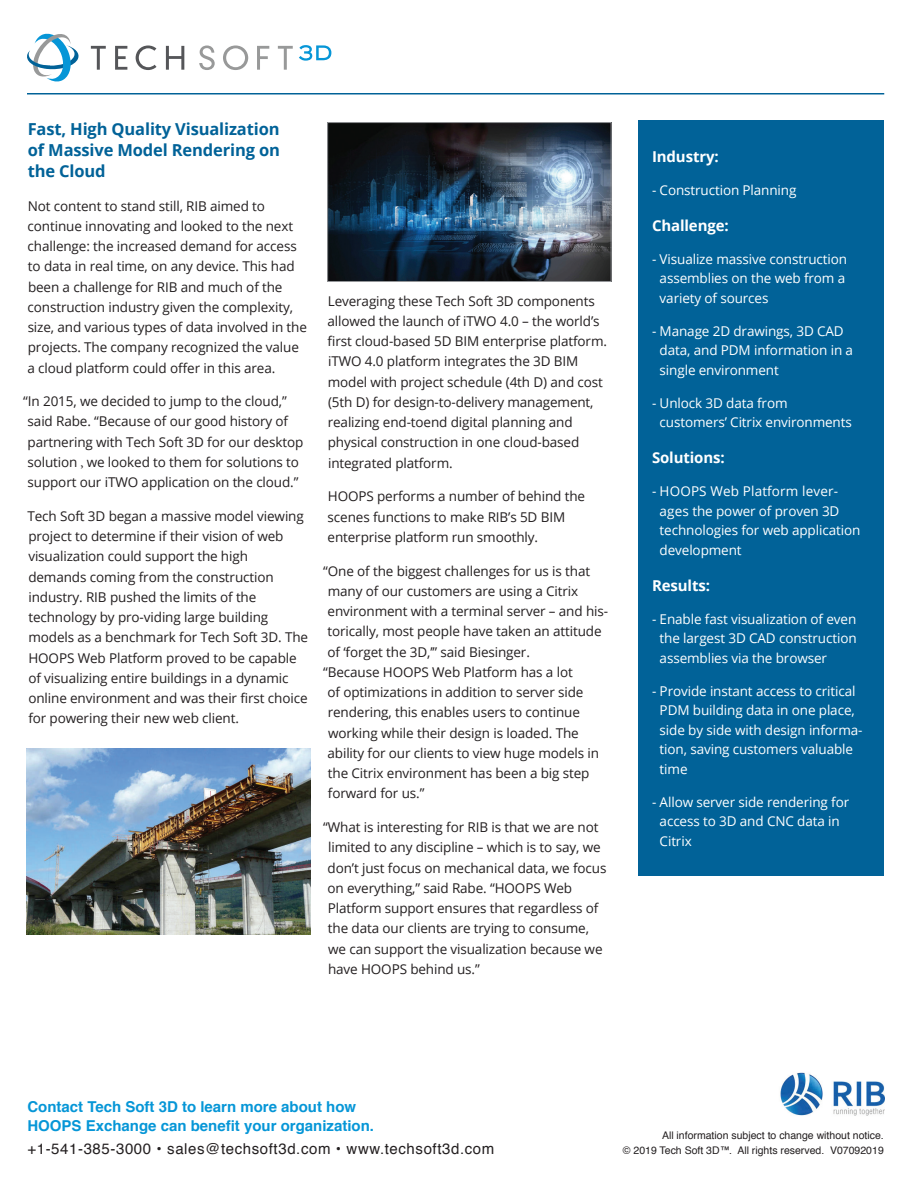
<style>
.page{position:relative;width:918px;height:1188px;background:#fff}
.page>*{position:absolute;margin:0;border:0;box-sizing:border-box;transform-origin:0 0}
.t1{font:700 16.5px/21px "Open Sans";letter-spacing:-.01em;color:#016298;text-align:justify}
.t2{font:700 15px/19.5px "Helvetica";color:#0696d7}
.t3{font:15px "Helvetica";letter-spacing:.04em;color:#231f20}
.t4{font:700 15px "Open Sans";letter-spacing:-.01em;color:#fff}
.t5{font:13.5px/20.2px "Open Sans";letter-spacing:-.01em;color:#231f20}
.t6{font:13.5px/19.5px "Open Sans";letter-spacing:-.01em;color:#fff}
.t7{font:10.5px/15px "Helvetica";color:#231f20;text-align:right}
.s1{font-family:"Minion Pro"}
</style>
<div class="page">
<div style="left:639px;top:120px;width:245px;height:756px;background:#016298"></div>
<img style="left:329px;top:124px;width:281px;height:156px">
<div style="left:327px;top:122px;width:285px;height:160px;border:1px solid #939598"></div>
<img style="left:27px;top:748px;width:283px;height:186px">
<hr style="left:27px;top:93px;width:857px;height:1px;background:#016298">
<svg style="left:299px;top:45px;width:32px;height:16px"></svg>
<svg style="left:91px;top:46px;width:15px;height:24px"></svg>
<svg style="left:115px;top:46px;width:12px;height:24px"></svg>
<svg style="left:136px;top:45px;width:21px;height:25px"></svg>
<svg style="left:166px;top:46px;width:18px;height:24px"></svg>
<svg style="left:199px;top:45px;width:16px;height:25px"></svg>
<svg style="left:223px;top:45px;width:25px;height:25px"></svg>
<svg style="left:257px;top:46px;width:12px;height:24px"></svg>
<svg style="left:278px;top:46px;width:15px;height:24px"></svg>
<svg style="left:27px;top:33px;width:52px;height:49px"></svg>
<img style="left:780px;top:1072px;width:104px;height:44px">
<p class="t1" style="left:28px;top:118px;width:254px">Fast, High Quality Visualization of Massive Model Rendering on the Cloud</p>
<p class="t5" style="left:28px;top:195px;width:281px">Not content to stand still, RIB aimed to continue innovating and looked to the next challenge: the increased demand for access to data in real time, on any device. This had been a challenge for RIB and much of the construction industry given the complexity, size, and various types of data involved in the projects. The company recognized the value a cloud platform could offer in this area.</p>
<p class="t5" style="left:28px;top:391px;width:277px;text-indent:-4px">“In 2015, we decided to jump to the cloud,” said Rabe. “Because of our good history of partnering with Tech Soft 3D for our desktop solution <span class="s1">,</span> we looked to them for solutions to support our iTWO application on the cloud.”</p>
<p class="t5" style="left:28px;top:506px;width:282px">Tech Soft 3D began a massive model viewing project to determine if their vision of web visualization could support the high demands coming from the construction industry. RIB pushed the limits of the technology by pro-viding large building models as a benchmark for Tech Soft 3D. The HOOPS Web Platform proved to be capable of visualizing entire buildings in a dynamic online environment and was their first choice for powering their new web client.</p>
<p class="t5" style="left:328px;top:290px;width:281px">Leveraging these Tech Soft 3D components allowed the launch of iTWO 4.0 – the world’s first cloud-based 5D BIM enterprise platform. iTWO 4.0 platform integrates the 3D BIM model with project schedule (4th D) and cost (5th D) for design-to-delivery management, realizing end-toend digital planning and physical construction in one cloud-based integrated platform.</p>
<p class="t5" style="left:328px;top:486px;width:259px">HOOPS performs a number of behind the scenes functions to make RIB’s 5D BIM enterprise platform run smoothly.</p>
<p class="t5" style="left:323px;top:560px;width:268px">“One of the biggest challenges for us is that</p>
<p class="t5" style="left:328px;top:581px;width:252px">many of our customers are using a Citrix</p>
<p class="t5" style="left:328px;top:601px;width:282px">environment with a terminal server – and his-</p>
<p class="t5" style="left:328px;top:621px;width:276px">torically, most people have taken an attitude</p>
<p class="t5" style="left:328px;top:641px;width:204px">of ‘forget the 3D,’” said Biesinger.</p>
<p class="t5" style="left:323px;top:662px;width:251px">“Because HOOPS Web Platform has a lot</p>
<p class="t5" style="left:328px;top:682px;width:257px">of optimizations in addition to server side</p>
<p class="t5" style="left:328px;top:702px;width:254px">rendering, this enables users to continue</p>
<p class="t5" style="left:328px;top:722px;width:252px">working while their design is loaded. The</p>
<p class="t5" style="left:328px;top:743px;width:273px">ability for our clients to view huge models in</p>
<p class="t5" style="left:328px;top:763px;width:263px">the Citrix environment has been a big step</p>
<p class="t5" style="left:328px;top:783px;width:98px">forward for us.”</p>
<p class="t5" style="left:328px;top:817px;width:280px;text-indent:-4px">“What is interesting for RIB is that we are not limited to any discipline – which is to say, we don’t just focus on mechanical data, we focus on everything,” said Rabe. “HOOPS Web Platform support ensures that regardless of the data our clients are trying to consume, we can support the visualization because we have HOOPS behind us.”</p>
<p class="t4" style="left:652px;top:146px;width:68px">Industry:</p>
<p class="t6" style="left:652px;top:180px;width:146px">- Construction Planning</p>
<p class="t4" style="left:652px;top:215px;width:78px">Challenge:</p>
<p class="t6" style="left:660px;top:249px;width:189px;text-indent:-8px">- Visualize massive construction assemblies on the web from a variety of sources</p>
<p class="t6" style="left:660px;top:321px;width:195px;text-indent:-8px">- Manage 2D drawings, 3D CAD data, and PDM information in a single environment</p>
<p class="t6" style="left:660px;top:393px;width:194px;text-indent:-8px">- Unlock 3D data from customers’ Citrix environments</p>
<p class="t4" style="left:652px;top:447px;width:74px">Solutions:</p>
<p class="t6" style="left:660px;top:481px;width:202px;text-indent:-8px">- HOOPS Web Platform lever&shy;ages the power of proven 3D technologies for web application development</p>
<p class="t4" style="left:652px;top:575px;width:59px">Results:</p>
<p class="t6" style="left:660px;top:609px;width:199px;text-align:justify;text-indent:-8px">- Enable fast visualization of even the largest 3D CAD construction assemblies via the browser</p>
<p class="t6" style="left:660px;top:681px;width:204px;text-indent:-8px">- Provide instant access to critical<br>PDM building data in one place, side by side with design informa&shy;tion, saving customers valuable time</p>
<p class="t6" style="left:660px;top:792px;width:191px;text-indent:-8px">- Allow server side rendering for access to 3D and CNC data in<br>Citrix</p>
<p class="t2" style="left:27px;top:1097px;width:348px">Contact Tech Soft 3D to learn more about how<br>HOOPS Exchange can benefit your organization.</p>
<p class="t3" style="left:27px;top:1137px;width:468px">+1-541-385-3000 • sales@techsoft3d.com • www.techsoft3d.com</p>
<p class="t7" style="left:623px;top:1128px;width:262px">All information subject to change without notice.<br>© 2019 Tech Soft 3D™. All rights reserved. V07092019</p>
</div>
